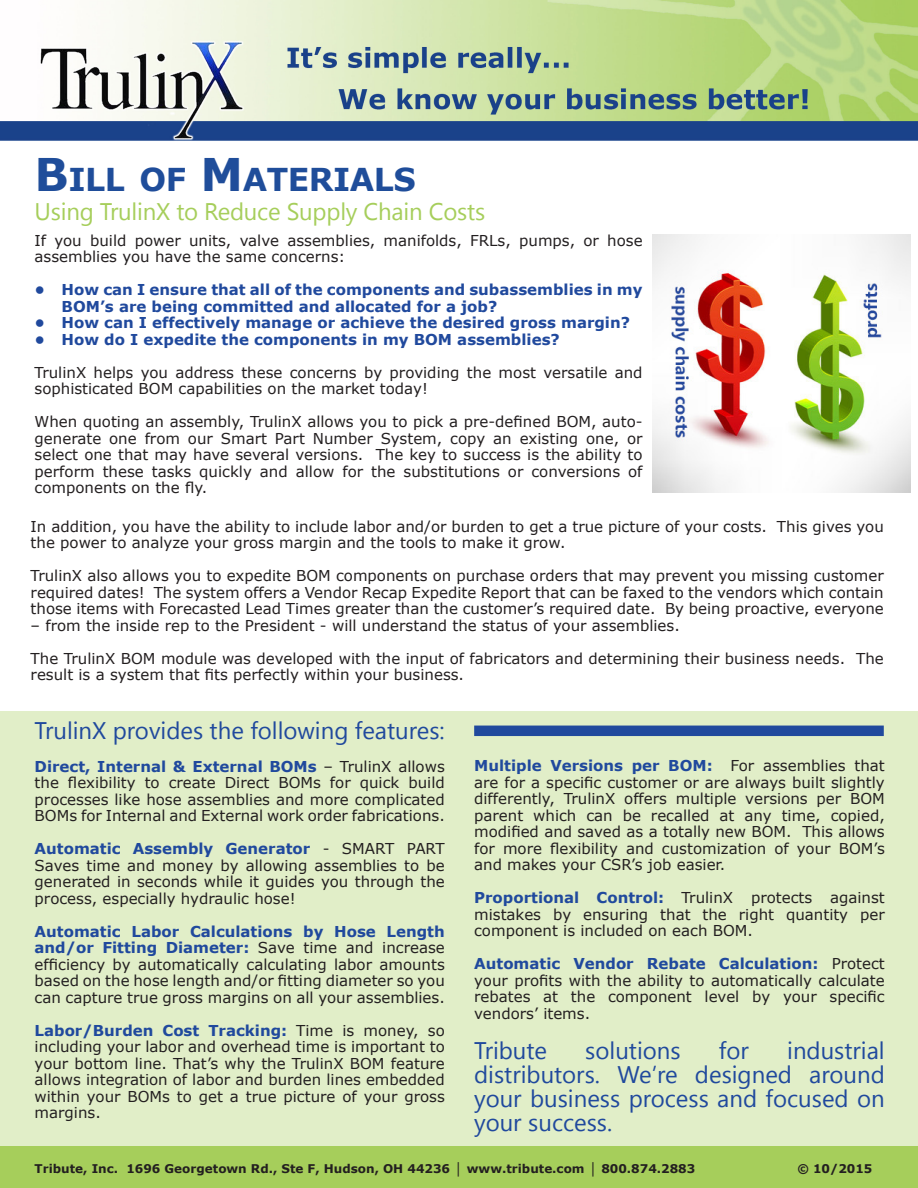
<style>
.page{position:relative;width:918px;height:1188px;background:#fff}
.page>*{position:absolute;margin:0;border:0;box-sizing:border-box;transform-origin:0 0}
.t1{font:700 31.5px "Verdana";letter-spacing:-.015em;color:#1f4d9a}
.t2{font:24px "Segoe UI Symbol";color:#20499d}
.t3{font:24px "Segoe UI Symbol";color:#a6ce5b}
.t4{font:15px/16.5px "Verdana";color:#231f20;text-align:justify}
.t5{font:700 15px/16.5px "Verdana";color:#20499d}
.t6{font:700 12px "Verdana";color:#231f20}
.s1{font-size:45px}
.s2{font-weight:700;color:#20499d}
</style>
<div class="page">
<img style="left:653px;top:234px;width:257px;height:258px">
<div style="left:0;top:711px;width:918px;height:439px;background:#e1eec8"></div>
<div style="left:0;top:1146px;width:918px;height:42px;background:#a6ce5b"></div>
<img style="left:0;top:0;width:918px;height:141px">
<div style="left:474px;top:726px;width:410px;height:10px;background:#20499d"></div>
<p class="t1" style="left:35px;top:157px;width:383px"><span class="s1">B</span>ILL OF <span class="s1">M</span>ATERIALS</p>
<p class="t3" style="left:118px;top:193px;width:81px">◆● ■ ▼□</p>
<p class="t3" style="left:244px;top:193px;width:104px">◆ ◆ ●</p>
<p class="t3" style="left:409px;top:193px;width:78px">■ □▲▼▲</p>
<p class="t4" style="left:35px;top:232px;width:610px">If you build power units, valve assemblies, manifolds, FRLs, pumps, or hose assemblies you have the same concerns:</p>
<p class="t5" style="left:62px;top:281px;width:582px;text-indent:-27px">• How can I ensure that all of the components and subassemblies in my<br>BOM’s are being committed and allocated for a job?</p>
<p class="t5" style="left:35px;top:314px;width:597px">• How can I effectively manage or achieve the desired gross margin?</p>
<p class="t5" style="left:35px;top:331px;width:527px">• How do I expedite the components in my BOM assemblies?</p>
<p class="t4" style="left:35px;top:364px;width:610px">TrulinX helps you address these concerns by providing the most versatile and sophisticated BOM capabilities on the market today!</p>
<p class="t4" style="left:35px;top:413px;width:609px">When quoting an assembly, TrulinX allows you to pick a pre-defined BOM, auto&shy;generate one from our Smart Part Number System, copy an existing one, or select one that may have several versions. The key to success is the ability to perform these tasks quickly and allow for the substitutions or conversions of components on the fly.</p>
<p class="t4" style="left:31px;top:518px;width:855px">In addition, you have the ability to include labor and/or burden to get a true picture of your costs. This gives you the power to analyze your gross margin and the tools to make it grow.</p>
<p class="t4" style="left:31px;top:568px;width:855px">TrulinX also allows you to expedite BOM components on purchase orders that may prevent you missing customer required dates! The system offers a Vendor Recap Expedite Report that can be faxed to the vendors which contain those items with Forecasted Lead Times greater than the customer’s required date. By being proactive, everyone</p>
<p class="t4" style="left:31px;top:617px;width:651px">– from the inside rep to the President - will understand the status of your assemblies.</p>
<p class="t4" style="left:31px;top:650px;width:855px">The TrulinX BOM module was developed with the input of fabricators and determining their business needs. The result is a system that fits perfectly within your business.</p>
<p class="t2" style="left:53px;top:713px;width:40px">◆●■</p>
<p class="t2" style="left:258px;top:713px;width:78px">□●●□ ■</p>
<p class="t2" style="left:387px;top:713px;width:54px">▼◆ ▲</p>
<p class="t4" style="left:35px;top:758px;width:412px"><span class="s2">Direct, Internal &amp; External BOMs</span> – TrulinX allows the flexibility to create Direct BOMs for quick build processes like hose assemblies and more complicated BOMs for Internal and External work order fabrications.</p>
<p class="t4" style="left:35px;top:841px;width:412px"><span class="s2">Automatic Assembly Generator</span> - SMART PART Saves time and money by allowing assemblies to be generated in seconds while it guides you through the process, especially hydraulic hose!</p>
<p class="t4" style="left:35px;top:923px;width:412px"><span class="s2">Automatic Labor Calculations by Hose Length and/or Fitting Diameter:</span> Save time and increase efficiency by automatically calculating labor amounts based on the hose length and/or fitting diameter so you can capture true gross margins on all your assemblies.</p>
<p class="t4" style="left:35px;top:1022px;width:412px"><span class="s2">Labor/Burden Cost Tracking:</span> Time is money, so including your labor and overhead time is important to your bottom line. That’s why the TrulinX BOM feature allows integration of labor and burden lines embedded within your BOMs to get a true picture of your gross margins.</p>
<p class="t4" style="left:474px;top:757px;width:412px"><span class="s2">Multiple Versions per BOM:</span> For assemblies that are for a specific customer or are always built slightly differently, TrulinX offers multiple versions per BOM parent which can be recalled at any time, copied, modified and saved as a totally new BOM. This allows for more flexibility and customization of your BOM’s and makes your CSR’s job easier.</p>
<p class="t4" style="left:474px;top:889px;width:412px"><span class="s2">Proportional Control:</span> TrulinX protects against mistakes by ensuring that the right quantity per component is included on each BOM.</p>
<p class="t4" style="left:474px;top:955px;width:412px"><span class="s2">Automatic Vendor Rebate Calculation:</span> Protect your profits with the ability to automatically calculate rebates at the component level by your specific vendors’ items.</p>
<p class="t2" style="left:585px;top:1033px;width:97px">▲□●◆▼ □■▲</p>
<p class="t2" style="left:727px;top:1033px;width:160px">□ ■ ◆▲▼ ●</p>
<p class="t2" style="left:494px;top:1057px;width:102px">▲▼ ◆▼□ ▲</p>
<p class="t2" style="left:829px;top:1057px;width:43px">□◆■</p>
<p class="t2" style="left:544px;top:1081px;width:78px">◆▲■ ▲▲</p>
<p class="t2" style="left:651px;top:1081px;width:94px">□ ▲▲ ■</p>
<p class="t2" style="left:773px;top:1081px;width:50px">□ ◆▲</p>
<p class="t2" style="left:486px;top:1105px;width:68px">□◆ ▲◆</p>
<p class="t6" style="left:35px;top:1160px;width:662px">Tribute, Inc. 1696 Georgetown Rd., Ste F, Hudson, OH 44236 │ www.tribute.com │ 800.874.2883</p>
<p class="t6" style="left:797px;top:1160px;width:77px">© 10/2015</p>
</div>
